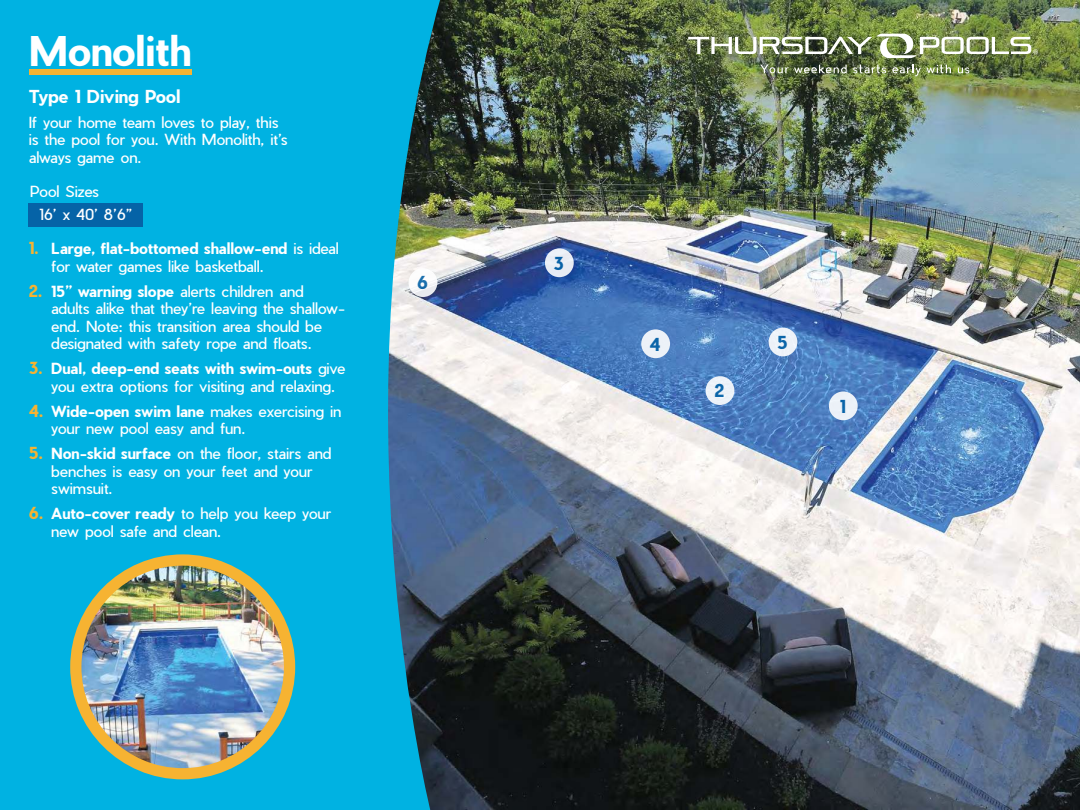
<style>
.page{position:relative;width:1080px;height:810px;background:#fff}
.page>*{position:absolute;margin:0;border:0;box-sizing:border-box;transform-origin:0 0}
.t1{font:700 40px "Pier Sans";color:#fff}
.t2{font:700 17.5px "Pier Sans";letter-spacing:-.01em;color:#fff}
.t3{font:700 17.5px "Pier Sans";color:#0563a7}
.t4{font:15px/17.5px "Pier Sans";letter-spacing:-.01em;color:#fff}
.s1{font-weight:700;font-size:16.25px;color:#f6b332}
.s2{font-weight:700}
</style>
<div class="page">
<img style="left:442px;top:0;width:638px;height:810px">
<svg style="left:0;top:0;width:442px;height:810px;background:#08abd8"></svg>
<div style="left:829px;top:391px;width:29px;height:29px;background:#ecf1f8;border-radius:50%"></div>
<div style="left:706px;top:376px;width:28px;height:29px;background:#ecf2f8;border-radius:50%"></div>
<div style="left:641px;top:329px;width:29px;height:29px;background:#ecf1f8;border-radius:50%"></div>
<div style="left:769px;top:328px;width:28px;height:28px;background:#edf2f8;border-radius:50%"></div>
<div style="left:545px;top:248px;width:29px;height:29px;background:#e8ecf4;border-radius:50%"></div>
<svg style="left:409px;top:268px;width:28px;height:29px"></svg>
<div style="left:70px;top:554px;width:225px;height:225px;background:#f6b332;border-radius:50%"></div>
<img style="left:81px;top:566px;width:203px;height:202px;border-radius:101px">
<div style="left:29px;top:203px;width:114px;height:23px;background:#0563a7"></div>
<div style="left:29px;top:69px;width:162px;height:6px;background:#f6b332"></div>
<svg style="left:760px;top:65px;width:87px;height:9px"></svg>
<svg style="left:853px;top:65px;width:33px;height:8px"></svg>
<svg style="left:892px;top:64px;width:59px;height:12px"></svg>
<svg style="left:958px;top:67px;width:12px;height:7px"></svg>
<img style="left:688px;top:34px;width:350px;height:24px">
<h1 class="t1" style="left:29px;top:35px;width:164px">Monolith</h1>
<p class="t2" style="left:29px;top:89px;width:153px">Type 1 Diving Pool</p>
<p class="t4" style="left:29px;top:114px;width:260px">If your home team loves to play, this is the pool for you. With Monolith, it’s always game on.</p>
<p class="t4" style="left:30px;top:184px;width:70px">Pool Sizes</p>
<p class="t4" style="left:39px;top:207px;width:95px">16’ x 40’ 8’6”</p>
<p class="t4" style="left:51px;top:241px;width:289px;text-indent:-22px"><span class="s1">1.</span> <span class="s2">Large, flat-bottomed shallow-end</span> is ideal for water games like basketball.</p>
<p class="t4" style="left:51px;top:284px;width:295px;text-indent:-22px"><span class="s1">2.</span> <span class="s2">15’’ warning slope</span> alerts children and adults alike that they’re leaving the shallow&shy;end. Note: this transition area should be designated with safety rope and floats.</p>
<p class="t4" style="left:51px;top:361px;width:296px;text-indent:-22px"><span class="s1">3.</span> <span class="s2">Dual, deep-end seats with swim-outs</span> give you extra options for visiting and relaxing.</p>
<p class="t4" style="left:51px;top:404px;width:292px;text-indent:-22px"><span class="s1">4.</span> <span class="s2">Wide-open swim lane</span> makes exercising in your new pool easy and fun.</p>
<p class="t4" style="left:51px;top:446px;width:282px;text-indent:-22px"><span class="s1">5.</span> <span class="s2">Non-skid surface</span> on the floor, stairs and benches is easy on your feet and your swimsuit.</p>
<p class="t4" style="left:51px;top:506px;width:282px;text-indent:-22px"><span class="s1">6.</span> <span class="s2">Auto-cover ready</span> to help you keep your new pool safe and clean.</p>
<p class="t3" style="left:417px;top:276px;width:12px">6</p>
<p class="t3" style="left:554px;top:256px;width:12px">3</p>
<p class="t3" style="left:649px;top:337px;width:13px">4</p>
<p class="t3" style="left:777px;top:335px;width:12px">5</p>
<p class="t3" style="left:714px;top:384px;width:11px">2</p>
<p class="t3" style="left:840px;top:399px;width:7px">1</p>
</div>
